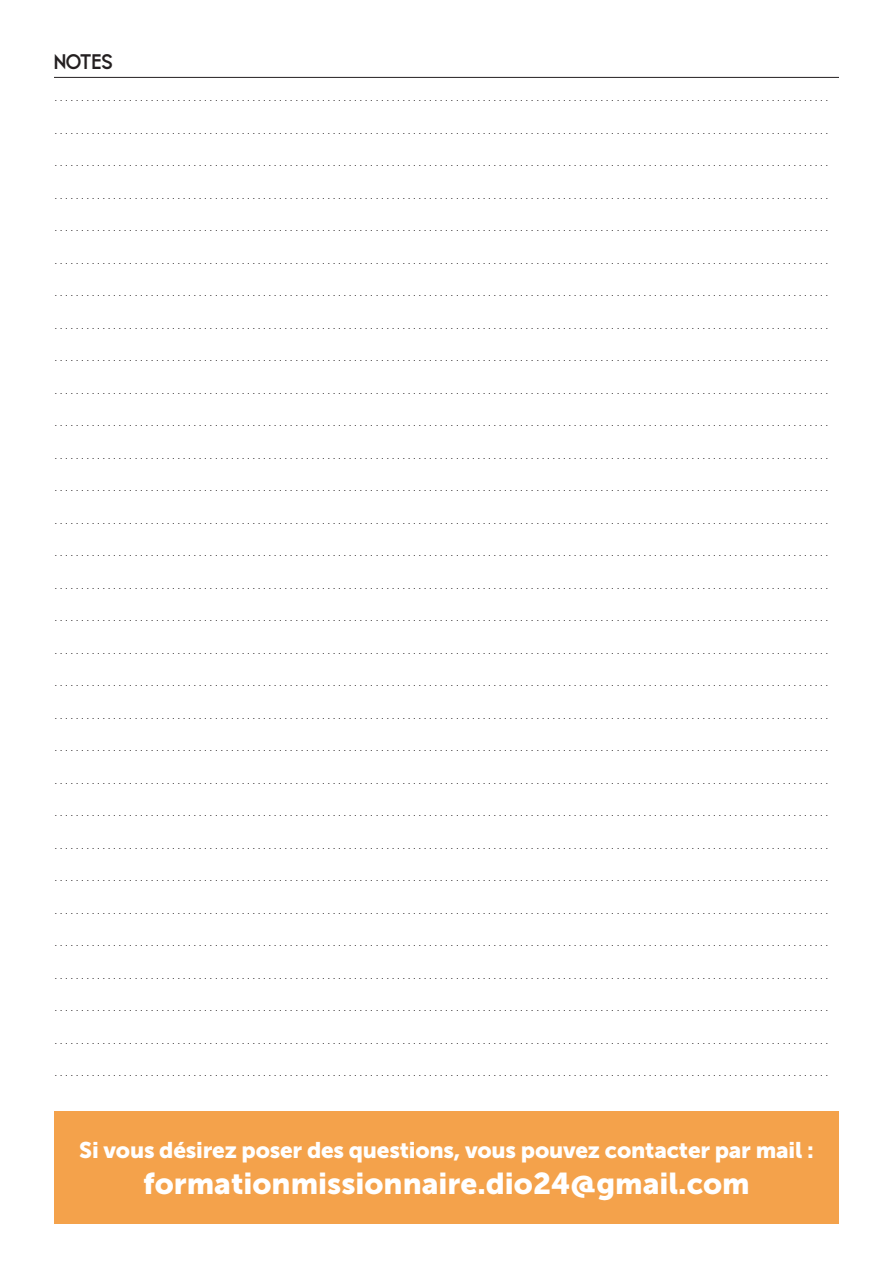
<style>
.page{position:relative;width:893px;height:1263px;background:#fff}
.page>*{position:absolute;margin:0;border:0;box-sizing:border-box;transform-origin:0 0}
.t1{font:30px "Museo Sans 900";color:#fff}
.t2{font:22.5px "Museo Sans 900";letter-spacing:-.01em;color:#fff}
.t3{font:700 21px "Leaner Extended";letter-spacing:-.01em;color:#231f20}
.t4{font:15px/32.5px "Museo Sans 100";color:#231f20;text-align:justify}
</style>
<div class="page">
<hr style="left:54px;top:77px;width:785px;height:1px;background:#231f20">
<div style="left:54px;top:1111px;width:785px;height:113px;background:#f4a24b"></div>
<h3 class="t3" style="left:54px;top:50px;width:61px">NOTES</h3>
<p class="t4" style="left:54px;top:80px;width:776px">................................................................................................................................................. ................................................................................................................................................. ................................................................................................................................................. ................................................................................................................................................. ................................................................................................................................................. ................................................................................................................................................. ................................................................................................................................................. ................................................................................................................................................. ................................................................................................................................................. ................................................................................................................................................. ................................................................................................................................................. ................................................................................................................................................. ................................................................................................................................................. ................................................................................................................................................. ................................................................................................................................................. ................................................................................................................................................. ................................................................................................................................................. ................................................................................................................................................. ................................................................................................................................................. ................................................................................................................................................. ................................................................................................................................................. ................................................................................................................................................. ................................................................................................................................................. ................................................................................................................................................. ................................................................................................................................................. ................................................................................................................................................. ................................................................................................................................................. ................................................................................................................................................. ................................................................................................................................................. ................................................................................................................................................. .................................................................................................................................................</p>
<h2 class="t2" style="left:79px;top:1137px;width:736px">Si vous désirez poser des questions, vous pouvez contacter par mail :</h2>
<h1 class="t1" style="left:143px;top:1166px;width:608px">formationmissionnaire.dio24@gmail.com</h1>
</div>
